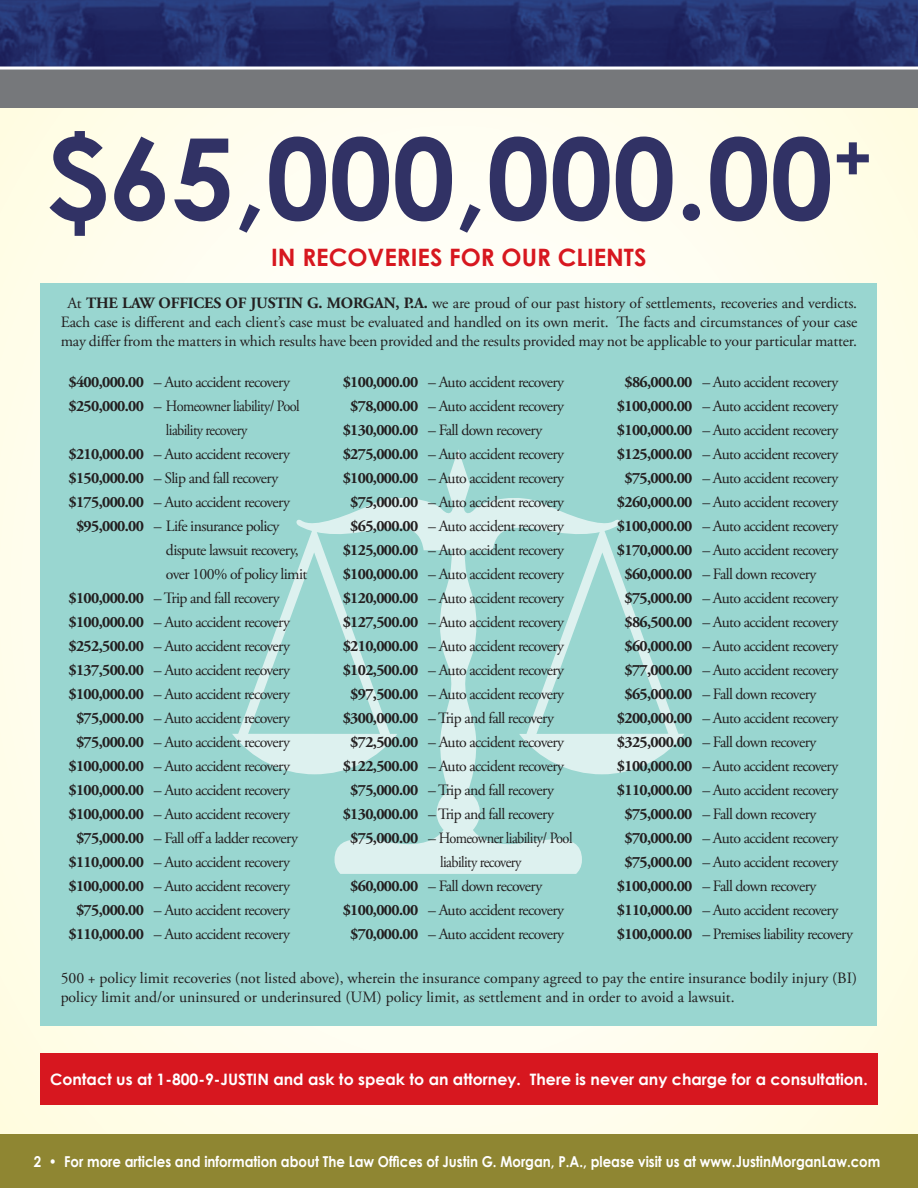
<style>
.page{position:relative;width:918px;height:1188px;background:#fffdec}
.page>*{position:absolute;margin:0;border:0;box-sizing:border-box;transform-origin:0 0}
.t1{font:700 112.5px "Century Gothic";color:#313265}
.t2{font:700 24px "Century Gothic";color:#d7171f}
.t3{font:15.75px/24px "Adobe Garamond Pro";letter-spacing:-.04em;color:#231f20}
.t4{font:15.75px/18.9px "Adobe Garamond Pro";letter-spacing:-.01em;color:#231f20;text-align:center}
.t5{font:15.75px/18.9px "Adobe Garamond Pro";color:#231f20}
.t6{font:700 15.75px "Century Gothic";color:#fff}
.t7{font:700 15px "Century Gothic";color:#fff;scale:.89 1}
.s1{font-weight:700}
</style>
<div class="page">
<div style="left:0;top:1134px;width:918px;height:54px;background:#8f8632"></div>
<div style="left:0;top:63px;width:918px;height:45px;background:#76787b"></div>
<img style="left:0;top:0;width:917px;height:67px">
<hr style="left:917px;top:0;width:1px;height:68px;background:#28468a">
<hr style="left:0;top:67px;width:918px;height:3px;background:#fff">
<div style="left:40px;top:283px;width:837px;height:743px;background:#99d6d0"></div>
<div style="left:40px;top:1054px;width:838px;height:51px;background:#d7171f"></div>
<svg style="left:232px;top:578px;width:63px;height:195px"></svg>
<svg style="left:295px;top:450px;width:325px;height:424px"></svg>
<svg style="left:519px;top:525px;width:165px;height:249px"></svg>
<p class="t1" style="left:46px;top:108px;width:828px">$65,000,000.00<sup>+</sup></p>
<p class="t2" style="left:271px;top:242px;width:377px">IN RECOVERIES FOR OUR CLIENTS</p>
<p class="t4" style="left:61px;top:294px;width:798px">At <span class="s1">THE LAW OFFICES OF JUSTIN G. MORGAN, P.A.</span> we are proud of our past history of settlements, recoveries and verdicts.<br>Each case is different and each client’s case must be evaluated and handled on its own merit. The facts and circumstances of your case may differ from the matters in which results have been provided and the results provided may not be applicable to your particular matter.</p>
<p class="t3" style="left:68px;top:371px;width:223px"><span class="s1">$400,000.00</span> – Auto accident recovery</p>
<p class="t3" style="left:166px;top:395px;width:135px;text-indent:-97px"><span class="s1">$250,000.00</span> – Homeowner liability/ Pool liability recovery</p>
<p class="t3" style="left:68px;top:443px;width:223px"><span class="s1">$210,000.00</span> – Auto accident recovery</p>
<p class="t3" style="left:68px;top:467px;width:211px"><span class="s1">$150,000.00</span> – Slip and fall recovery</p>
<p class="t3" style="left:68px;top:491px;width:223px"><span class="s1">$175,000.00</span> – Auto accident recovery</p>
<p class="t3" style="left:166px;top:515px;width:143px;text-indent:-90px"><span class="s1">$95,000.00</span> – Life insurance policy dispute lawsuit recovery, over 100% of policy limit</p>
<p class="t3" style="left:68px;top:587px;width:213px"><span class="s1">$100,000.00</span> – Trip and fall recovery</p>
<p class="t3" style="left:68px;top:611px;width:223px"><span class="s1">$100,000.00</span> – Auto accident recovery</p>
<p class="t3" style="left:68px;top:635px;width:223px"><span class="s1">$252,500.00</span> – Auto accident recovery</p>
<p class="t3" style="left:68px;top:659px;width:223px"><span class="s1">$137,500.00</span> – Auto accident recovery</p>
<p class="t3" style="left:68px;top:683px;width:223px"><span class="s1">$100,000.00</span> – Auto accident recovery</p>
<p class="t3" style="left:76px;top:707px;width:215px"><span class="s1">$75,000.00</span> – Auto accident recovery</p>
<p class="t3" style="left:76px;top:731px;width:215px"><span class="s1">$75,000.00</span> – Auto accident recovery</p>
<p class="t3" style="left:68px;top:755px;width:223px"><span class="s1">$100,000.00</span> – Auto accident recovery</p>
<p class="t3" style="left:68px;top:779px;width:223px"><span class="s1">$100,000.00</span> – Auto accident recovery</p>
<p class="t3" style="left:68px;top:803px;width:223px"><span class="s1">$100,000.00</span> – Auto accident recovery</p>
<p class="t3" style="left:76px;top:827px;width:223px"><span class="s1">$75,000.00</span> – Fall off a ladder recovery</p>
<p class="t3" style="left:68px;top:851px;width:223px"><span class="s1">$110,000.00</span> – Auto accident recovery</p>
<p class="t3" style="left:68px;top:875px;width:223px"><span class="s1">$100,000.00</span> – Auto accident recovery</p>
<p class="t3" style="left:76px;top:899px;width:215px"><span class="s1">$75,000.00</span> – Auto accident recovery</p>
<p class="t3" style="left:68px;top:923px;width:223px"><span class="s1">$110,000.00</span> – Auto accident recovery</p>
<p class="t3" style="left:343px;top:371px;width:223px"><span class="s1">$100,000.00</span> – Auto accident recovery</p>
<p class="t3" style="left:350px;top:395px;width:215px"><span class="s1">$78,000.00</span> – Auto accident recovery</p>
<p class="t3" style="left:343px;top:419px;width:201px"><span class="s1">$130,000.00</span> – Fall down recovery</p>
<p class="t3" style="left:343px;top:443px;width:223px"><span class="s1">$275,000.00</span> – Auto accident recovery</p>
<p class="t3" style="left:343px;top:467px;width:223px"><span class="s1">$100,000.00</span> – Auto accident recovery</p>
<p class="t3" style="left:350px;top:491px;width:215px"><span class="s1">$75,000.00</span> – Auto accident recovery</p>
<p class="t3" style="left:350px;top:515px;width:215px"><span class="s1">$65,000.00</span> – Auto accident recovery</p>
<p class="t3" style="left:343px;top:539px;width:223px"><span class="s1">$125,000.00</span> – Auto accident recovery</p>
<p class="t3" style="left:343px;top:563px;width:223px"><span class="s1">$100,000.00</span> – Auto accident recovery</p>
<p class="t3" style="left:343px;top:587px;width:223px"><span class="s1">$120,000.00</span> – Auto accident recovery</p>
<p class="t3" style="left:343px;top:611px;width:223px"><span class="s1">$127,500.00</span> – Auto accident recovery</p>
<p class="t3" style="left:343px;top:635px;width:223px"><span class="s1">$210,000.00</span> – Auto accident recovery</p>
<p class="t3" style="left:343px;top:659px;width:223px"><span class="s1">$102,500.00</span> – Auto accident recovery</p>
<p class="t3" style="left:350px;top:683px;width:215px"><span class="s1">$97,500.00</span> – Auto accident recovery</p>
<p class="t3" style="left:343px;top:707px;width:213px"><span class="s1">$300,000.00</span> – Trip and fall recovery</p>
<p class="t3" style="left:350px;top:731px;width:215px"><span class="s1">$72,500.00</span> – Auto accident recovery</p>
<p class="t3" style="left:343px;top:755px;width:223px"><span class="s1">$122,500.00</span> – Auto accident recovery</p>
<p class="t3" style="left:350px;top:779px;width:205px"><span class="s1">$75,000.00</span> – Trip and fall recovery</p>
<p class="t3" style="left:343px;top:803px;width:213px"><span class="s1">$130,000.00</span> – Trip and fall recovery</p>
<p class="t3" style="left:440px;top:827px;width:134px;text-indent:-90px"><span class="s1">$75,000.00</span> – Homeowner liability/ Pool liability recovery</p>
<p class="t3" style="left:350px;top:875px;width:193px"><span class="s1">$60,000.00</span> – Fall down recovery</p>
<p class="t3" style="left:343px;top:899px;width:223px"><span class="s1">$100,000.00</span> – Auto accident recovery</p>
<p class="t3" style="left:350px;top:923px;width:215px"><span class="s1">$70,000.00</span> – Auto accident recovery</p>
<p class="t3" style="left:624px;top:371px;width:215px"><span class="s1">$86,000.00</span> – Auto accident recovery</p>
<p class="t3" style="left:617px;top:395px;width:223px"><span class="s1">$100,000.00</span> – Auto accident recovery</p>
<p class="t3" style="left:617px;top:419px;width:223px"><span class="s1">$100,000.00</span> – Auto accident recovery</p>
<p class="t3" style="left:617px;top:443px;width:223px"><span class="s1">$125,000.00</span> – Auto accident recovery</p>
<p class="t3" style="left:624px;top:467px;width:215px"><span class="s1">$75,000.00</span> – Auto accident recovery</p>
<p class="t3" style="left:617px;top:491px;width:223px"><span class="s1">$260,000.00</span> – Auto accident recovery</p>
<p class="t3" style="left:617px;top:515px;width:223px"><span class="s1">$100,000.00</span> – Auto accident recovery</p>
<p class="t3" style="left:617px;top:539px;width:223px"><span class="s1">$170,000.00</span> – Auto accident recovery</p>
<p class="t3" style="left:624px;top:563px;width:193px"><span class="s1">$60,000.00</span> – Fall down recovery</p>
<p class="t3" style="left:624px;top:587px;width:215px"><span class="s1">$75,000.00</span> – Auto accident recovery</p>
<p class="t3" style="left:624px;top:611px;width:215px"><span class="s1">$86,500.00</span> – Auto accident recovery</p>
<p class="t3" style="left:624px;top:635px;width:215px"><span class="s1">$60,000.00</span> – Auto accident recovery</p>
<p class="t3" style="left:624px;top:659px;width:215px"><span class="s1">$77,000.00</span> – Auto accident recovery</p>
<p class="t3" style="left:624px;top:683px;width:193px"><span class="s1">$65,000.00</span> – Fall down recovery</p>
<p class="t3" style="left:617px;top:707px;width:223px"><span class="s1">$200,000.00</span> – Auto accident recovery</p>
<p class="t3" style="left:617px;top:731px;width:201px"><span class="s1">$325,000.00</span> – Fall down recovery</p>
<p class="t3" style="left:617px;top:755px;width:223px"><span class="s1">$100,000.00</span> – Auto accident recovery</p>
<p class="t3" style="left:617px;top:779px;width:223px"><span class="s1">$110,000.00</span> – Auto accident recovery</p>
<p class="t3" style="left:624px;top:803px;width:194px"><span class="s1">$75,000.00</span> – Fall down recovery</p>
<p class="t3" style="left:624px;top:827px;width:215px"><span class="s1">$70,000.00</span> – Auto accident recovery</p>
<p class="t3" style="left:624px;top:851px;width:215px"><span class="s1">$75,000.00</span> – Auto accident recovery</p>
<p class="t3" style="left:617px;top:875px;width:201px"><span class="s1">$100,000.00</span> – Fall down recovery</p>
<p class="t3" style="left:617px;top:899px;width:223px"><span class="s1">$110,000.00</span> – Auto accident recovery</p>
<p class="t3" style="left:617px;top:923px;width:238px"><span class="s1">$100,000.00</span> – Premises liability recovery</p>
<p class="t5" style="left:61px;top:969px;width:798px">500 + policy limit recoveries (not listed above), wherein the insurance company agreed to pay the entire insurance bodily injury (BI) policy limit and/or uninsured or underinsured (UM) policy limit, as settlement and in order to avoid a lawsuit.</p>
<p class="t6" style="left:50px;top:1070px;width:819px">Contact us at 1-800-9-JUSTIN and ask to speak to an attorney. There is never any charge for a consultation.</p>
<p class="t7" style="left:34px;top:1152px;width:953px">2 • For more articles and information about The Law Offices of Justin G. Morgan, P.A., please visit us at www.JustinMorganLaw.com</p>
</div>
